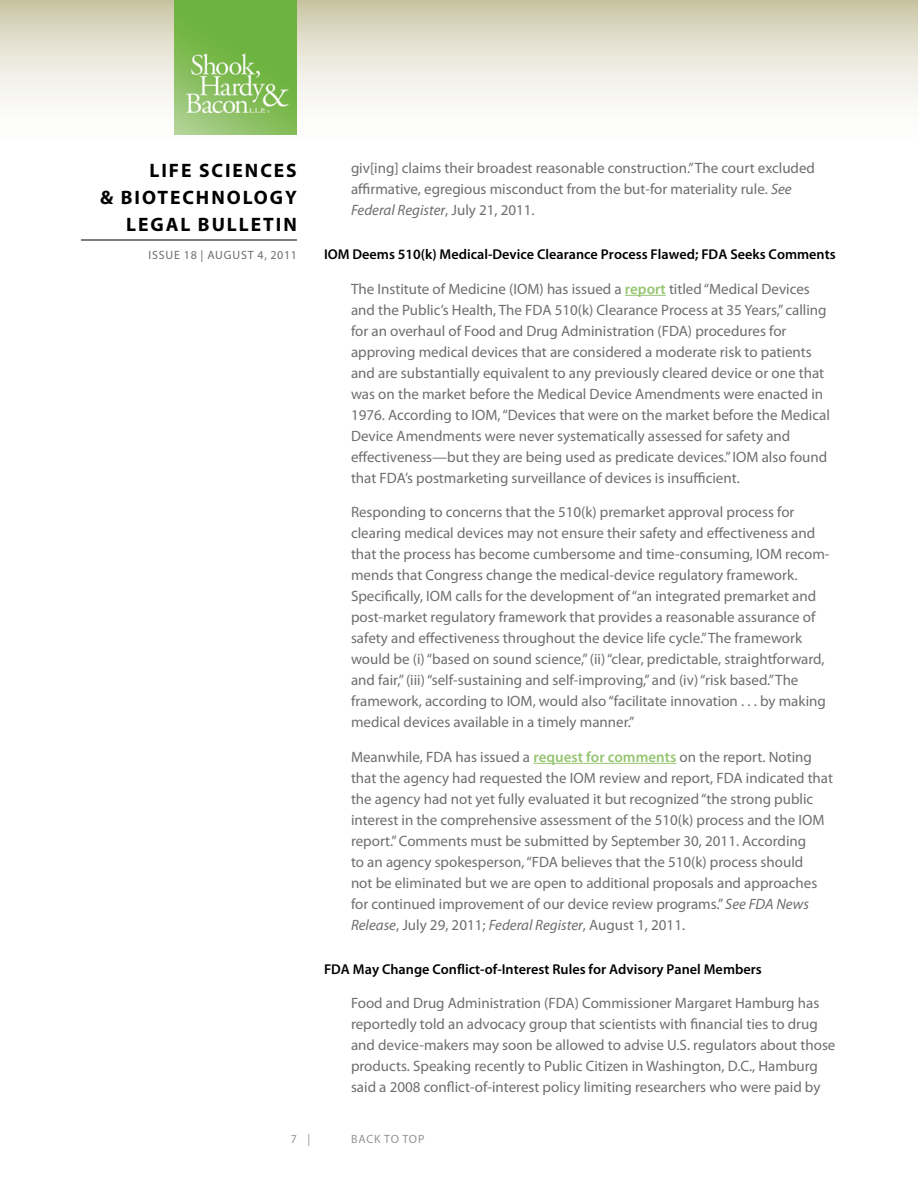
<style>
.page{position:relative;width:918px;height:1188px;background:#fff}
.page>*{position:absolute;margin:0;border:0;box-sizing:border-box;transform-origin:0 0}
.t1{font:700 19.5px "Myriad Pro";letter-spacing:.1em;color:#000}
.t2{font:15px/21px "Myriad Pro";color:#6d6e71}
.t3{font:600 14.25px "Myriad Pro";color:#000}
.t4{font:12px "Myriad Pro";letter-spacing:.06em;color:#6d6e71}
.t5{font:12px "Myriad Pro";color:#939598}
.s1{font-style:italic}
.s2{font-weight:600;color:#96c572}
</style>
<div class="page">
<svg style="left:0;top:0;width:918px;height:135px"></svg>
<hr style="left:81px;top:240px;width:216px;height:1px;background:#000">
<img style="left:175px;top:0;width:122px;height:135px">
<hr style="left:625px;top:295px;width:41px;height:1px;background:#96c572">
<hr style="left:533px;top:763px;width:143px;height:1px;background:#96c572">
<h1 class="t1" style="left:150px;top:157px;width:149px">LIFE SCIENCES</h1>
<h1 class="t1" style="left:100px;top:184px;width:198px">&amp; BIOTECHNOLOGY</h1>
<h1 class="t1" style="left:126px;top:211px;width:13px">LEG</h1>
<h1 class="t1" style="left:166px;top:211px;width:73px">AL BULLE</h1>
<h1 class="t1" style="left:263px;top:211px;width:23px">TIN</h1>
<p class="t4" style="left:148px;top:248px;width:150px">Issue 18 | AUGUST 4, 2011</p>
<p class="t2" style="left:351px;top:157px;width:466px">giv[ing] claims their broadest reasonable construction.” The court excluded affirmative, egregious misconduct from the but-for materiality rule. <span class="s1">See<br>Federal Register</span>, July 21, 2011.</p>
<p class="t3" style="left:324px;top:245px;width:513px">IOM Deems 510(k) Medical-Device Clearance Process Flawed; FDA Seeks Comments</p>
<p class="t2" style="left:351px;top:278px;width:480px">The Institute of Medicine (IOM) has issued a <span class="s2">report</span> titled “Medical Devices and the Public’s Health, The FDA 510(k) Clearance Process at 35 Years,” calling for an overhaul of Food and Drug Administration (FDA) procedures for approving medical devices that are considered a moderate risk to patients and are substantially equivalent to any previously cleared device or one that was on the market before the Medical Device Amendments were enacted in 1976. According to IOM, “Devices that were on the market before the Medical Device Amendments were never systematically assessed for safety and effectiveness—but they are being used as predicate devices.” IOM also found that FDA’s postmarketing surveillance of devices is insufficient.</p>
<p class="t2" style="left:351px;top:502px;width:480px">Responding to concerns that the 510(k) premarket approval process for clearing medical devices may not ensure their safety and effectiveness and that the process has become cumbersome and time-consuming, IOM recom&shy;mends that Congress change the medical-device regulatory framework.<br>Specifically, IOM calls for the development of “an integrated premarket and post-market regulatory framework that provides a reasonable assurance of safety and effectiveness throughout the device life cycle.” The framework would be (i) “based on sound science,” (ii) “clear, predictable, straightforward, and fair,” (iii) “self-sustaining and self-improving,” and (iv) “risk based.” The framework, according to IOM, would also “facilitate innovation . . . by making medical devices available in a timely manner.”</p>
<p class="t2" style="left:351px;top:746px;width:484px">Meanwhile, FDA has issued a <span class="s2">request for comments</span> on the report. Noting that the agency had requested the IOM review and report, FDA indicated that the agency had not yet fully evaluated it but recognized “the strong public interest in the comprehensive assessment of the 510(k) process and the IOM report.” Comments must be submitted by September 30, 2011. According<br>to an agency spokesperson, “FDA believes that the 510(k) process should<br>not be eliminated but we are open to additional proposals and approaches for continued improvement of our device review programs.” <span class="s1">See FDA News Release</span>, July 29, 2011; <span class="s1">Federal Register</span>, August 1, 2011.</p>
<p class="t3" style="left:324px;top:960px;width:439px">FDA May Change Conflict-of-Interest Rules for Advisory Panel Members</p>
<p class="t2" style="left:351px;top:993px;width:486px">Food and Drug Administration (FDA) Commissioner Margaret Hamburg has reportedly told an advocacy group that scientists with financial ties to drug and device-makers may soon be allowed to advise U.S. regulators about those products. Speaking recently to Public Citizen in Washington, D.C., Hamburg said a 2008 conflict-of-interest policy limiting researchers who were paid by</p>
<p class="t5" style="left:291px;top:1132px;width:21px">7 |</p>
<p class="t5" style="left:351px;top:1132px;width:9px">back</p>
<p class="t5" style="left:384px;top:1132px;width:27px">to top</p>
</div>
